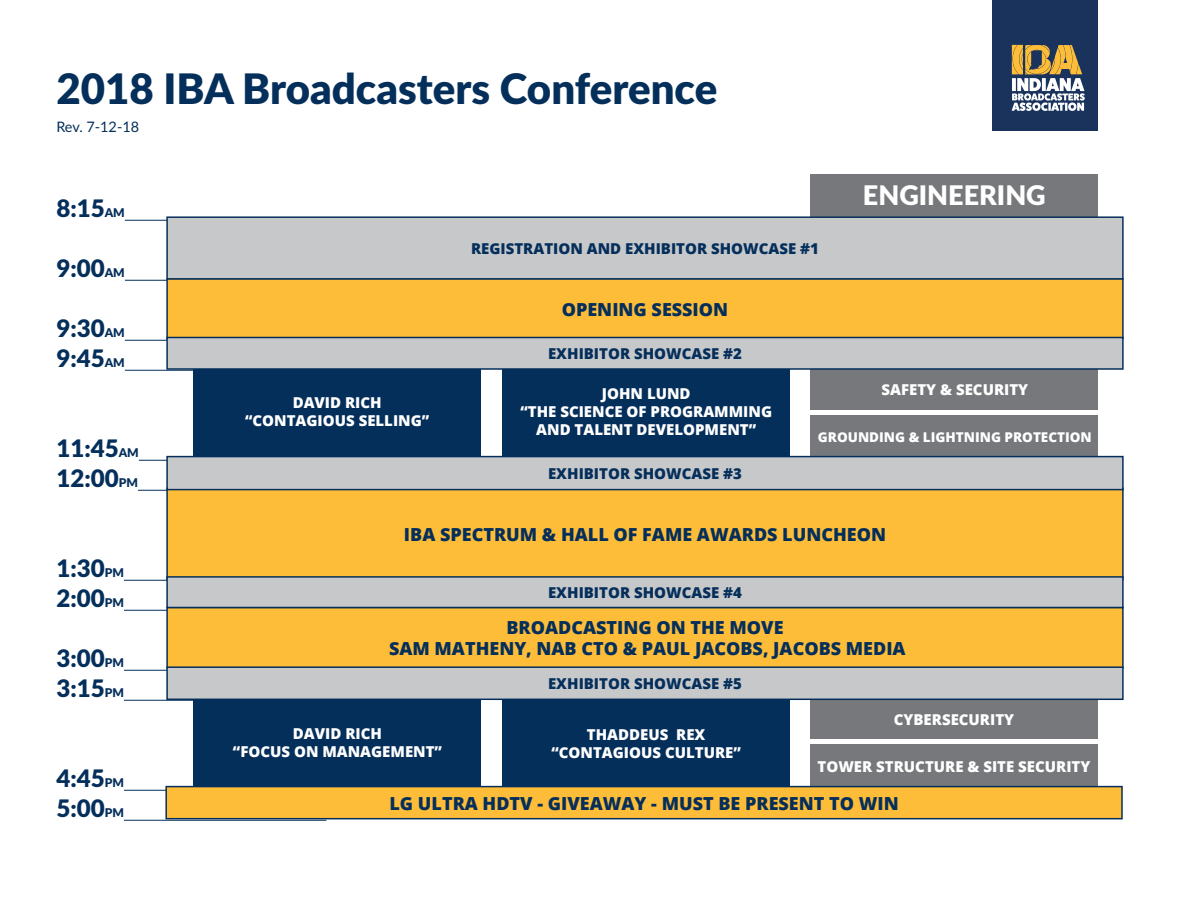
<style>
.page{position:relative;width:1188px;height:918px;background:#fff}
.page>*{position:absolute;margin:0;border:0;box-sizing:border-box;transform-origin:0 0}
.t1{font:900 42px "Lato";color:#052f5b}
.t2{font:900 27px "Lato";color:#fff}
.t3{font:900 24.15px "Lato";color:#052f5b}
.t4{font:800 18px "Open Sans";color:#052f5b}
.t5{font:800 15px/18px "Open Sans";color:#fff;text-align:center}
.t6{font:800 15px "Open Sans";color:#052f5b}
.t7{font:14.4px "Lato";letter-spacing:-.005em;color:#052f5b}
.t8{font:800 13.5px "Open Sans";color:#fff}
.s1{font-size:12px}
</style>
<div class="page">
<div style="left:193px;top:224px;width:288px;height:580px;background:#052f5b"></div>
<div style="left:502px;top:225px;width:287px;height:583px;background:#052f5b"></div>
<div style="left:811px;top:175px;width:287px;height:633px;background:#76787b"></div>
<hr style="left:125px;top:220px;width:201px;height:1px;background:#052f5b">
<hr style="left:125px;top:280px;width:201px;height:1px;background:#052f5b">
<hr style="left:125px;top:340px;width:201px;height:1px;background:#052f5b">
<hr style="left:125px;top:370px;width:201px;height:1px;background:#052f5b">
<hr style="left:139px;top:460px;width:187px;height:1px;background:#052f5b">
<hr style="left:138px;top:490px;width:188px;height:1px;background:#052f5b">
<hr style="left:124px;top:580px;width:202px;height:1px;background:#052f5b">
<hr style="left:124px;top:610px;width:202px;height:1px;background:#052f5b">
<hr style="left:124px;top:670px;width:202px;height:1px;background:#052f5b">
<hr style="left:124px;top:700px;width:202px;height:1px;background:#052f5b">
<hr style="left:124px;top:790px;width:202px;height:1px;background:#052f5b">
<hr style="left:124px;top:820px;width:202px;height:1px;background:#052f5b">
<div style="left:167px;top:217px;width:956px;height:62px;background:#c7c8ca"></div>
<div style="left:166px;top:216px;width:958px;height:64px;border:2px solid #052f5b"></div>
<div style="left:167px;top:279px;width:956px;height:59px;background:#febd39"></div>
<div style="left:166px;top:278px;width:958px;height:61px;border:2px solid #052f5b"></div>
<div style="left:167px;top:488px;width:956px;height:92px;background:#febd39"></div>
<div style="left:167px;top:608px;width:956px;height:60px;background:#febd39"></div>
<div style="left:166px;top:787px;width:956px;height:32px;background:#febd39"></div>
<div style="left:165px;top:786px;width:958px;height:33px;border:2px solid #052f5b"></div>
<div style="left:992px;top:0;width:106px;height:130px;background:#19335c"></div>
<svg style="left:1012px;top:45px;width:73px;height:66px"></svg>
<div style="left:167px;top:338px;width:956px;height:31px;background:#c7c8ca"></div>
<div style="left:166px;top:337px;width:958px;height:33px;border:2px solid #052f5b"></div>
<div style="left:167px;top:457px;width:956px;height:33px;background:#c7c8ca"></div>
<div style="left:166px;top:456px;width:958px;height:34px;border:2px solid #052f5b"></div>
<div style="left:167px;top:577px;width:956px;height:31px;background:#c7c8ca"></div>
<div style="left:166px;top:576px;width:958px;height:32px;border:2px solid #052f5b"></div>
<div style="left:167px;top:667px;width:956px;height:32px;background:#c7c8ca"></div>
<div style="left:166px;top:666px;width:958px;height:34px;border:2px solid #052f5b"></div>
<div style="left:802px;top:739px;width:310px;height:5px;background:#fff"></div>
<div style="left:801px;top:410px;width:310px;height:5px;background:#fff"></div>
<p class="t1" style="left:56px;top:57px;width:662px">2018 IBA Broadcasters Conference</p>
<p class="t7" style="left:56px;top:117px;width:84px">Rev. 7-12-18</p>
<p class="t3" style="left:56px;top:191px;width:70px">8:15<span class="s1">AM</span></p>
<p class="t3" style="left:56px;top:251px;width:70px">9:00<span class="s1">AM</span></p>
<p class="t3" style="left:56px;top:311px;width:70px">9:30<span class="s1">AM</span></p>
<p class="t3" style="left:56px;top:341px;width:70px">9:45<span class="s1">AM</span></p>
<p class="t6" style="left:471px;top:237px;width:349px">REGISTRATION AND EXHIBITOR SHOWCASE #1</p>
<p class="t4" style="left:562px;top:295px;width:168px">OPENING SESSION</p>
<p class="t6" style="left:548px;top:342px;width:195px">EXHIBITOR SHOWCASE #2</p>
<p class="t2" style="left:863px;top:175px;width:184px">ENGINEERING</p>
<p class="t3" style="left:56px;top:431px;width:84px">11:45<span class="s1">AM</span></p>
<p class="t3" style="left:56px;top:461px;width:83px">12:00<span class="s1">PM</span></p>
<p class="t3" style="left:56px;top:551px;width:69px">1:30<span class="s1">PM</span></p>
<p class="t3" style="left:56px;top:581px;width:69px">2:00<span class="s1">PM</span></p>
<p class="t3" style="left:56px;top:641px;width:69px">3:00<span class="s1">PM</span></p>
<p class="t3" style="left:56px;top:671px;width:69px">3:15<span class="s1">PM</span></p>
<p class="t3" style="left:56px;top:761px;width:69px">4:45<span class="s1">PM</span></p>
<p class="t3" style="left:56px;top:791px;width:69px">5:00<span class="s1">PM</span></p>
<p class="t5" style="left:293px;top:393px;width:91px">DAVID RICH</p>
<p class="t5" style="left:245px;top:411px;width:186px">“CONTAGIOUS SELLING”</p>
<p class="t5" style="left:602px;top:383px;width:90px">JOHN LUND</p>
<p class="t5" style="left:520px;top:401px;width:253px">“THE SCIENCE OF PROGRAMMING<br>AND TALENT DEVELOPMENT”</p>
<p class="t6" style="left:548px;top:462px;width:195px">EXHIBITOR SHOWCASE #3</p>
<p class="t5" style="left:882px;top:380px;width:148px">SAFETY &amp; SECURITY</p>
<p class="t8" style="left:818px;top:427px;width:275px">GROUNDING &amp; LIGHTNING PROTECTION</p>
<p class="t4" style="left:404px;top:521px;width:484px">IBA SPECTRUM &amp; HALL OF FAME AWARDS LUNCHEON</p>
<p class="t6" style="left:548px;top:581px;width:195px">EXHIBITOR SHOWCASE #4</p>
<p class="t4" style="left:506px;top:614px;width:279px">BROADCASTING ON THE MOVE</p>
<p class="t4" style="left:389px;top:635px;width:518px">SAM MATHENY, NAB CTO &amp; PAUL JACOBS, JACOBS MEDIA</p>
<p class="t5" style="left:293px;top:724px;width:91px">DAVID RICH</p>
<p class="t5" style="left:233px;top:742px;width:211px">“FOCUS ON MANAGEMENT”</p>
<p class="t6" style="left:548px;top:672px;width:195px">EXHIBITOR SHOWCASE #5</p>
<p class="t5" style="left:587px;top:725px;width:120px">THADDEUS REX</p>
<p class="t5" style="left:551px;top:743px;width:191px">“CONTAGIOUS CULTURE”</p>
<p class="t5" style="left:894px;top:710px;width:122px">CYBERSECURITY</p>
<p class="t5" style="left:818px;top:757px;width:274px">TOWER STRUCTURE &amp; SITE SECURITY</p>
<p class="t4" style="left:389px;top:789px;width:511px">LG ULTRA HDTV - GIVEAWAY - MUST BE PRESENT TO WIN</p>
</div>
